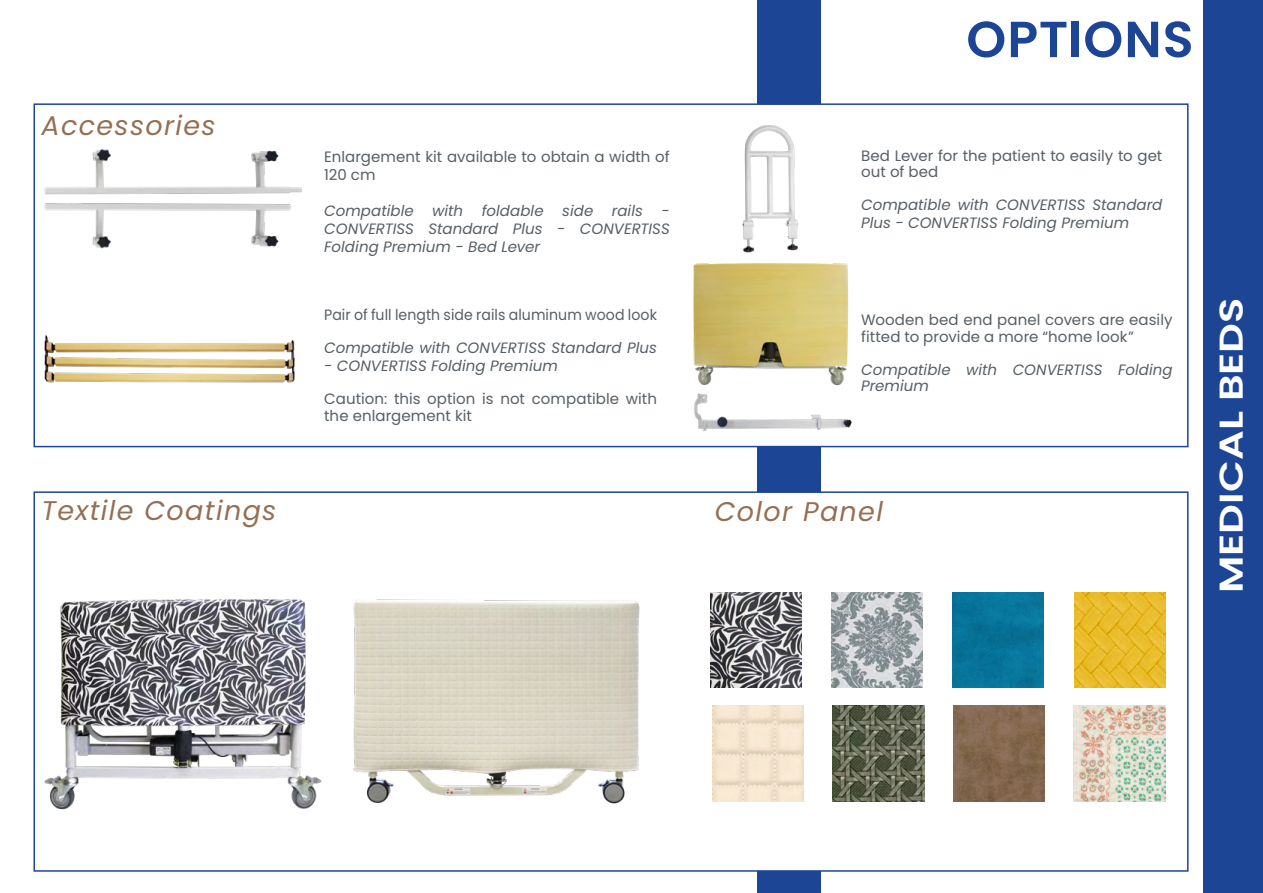
<style>
.page{position:relative;width:1263px;height:893px;background:#fff}
.page>*{position:absolute;margin:0;border:0;box-sizing:border-box;transform-origin:0 0}
.t1{font:600 50.7px "Poppins";letter-spacing:.02em;color:#1d4596}
.t2{font:600 33px "Poppins";color:#fff;scale:1.26 1}
.t3{font:italic 27px "Poppins";letter-spacing:.05em;color:#946f54}
.t4{font:italic 15px/18px "Poppins";color:#565f64}
.t5{font:15px/16.5px "Poppins";letter-spacing:.005em;color:#565f64}
.t6{font:15px "Poppins";letter-spacing:.005em;color:#565f64;scale:.94 1}
</style>
<div class="page">
<div style="left:1203px;top:0;width:60px;height:893px;background:#1d4596"></div>
<div style="left:757px;top:0;width:63px;height:893px;background:#1d4596"></div>
<div style="left:34px;top:103px;width:1154px;height:344px;background:#fff;border:2px solid #1d4596"></div>
<div style="left:34px;top:491px;width:1154px;height:381px;background:#fff;border:2px solid #1d4596"></div>
<img style="left:44px;top:149px;width:258px;height:100px">
<img style="left:694px;top:393px;width:158px;height:38px">
<img style="left:44px;top:335px;width:251px;height:48px">
<img style="left:742px;top:125px;width:57px;height:128px">
<img style="left:693px;top:263px;width:156px;height:123px">
<img style="left:44px;top:599px;width:278px;height:211px">
<img style="left:353px;top:599px;width:287px;height:205px">
<img style="left:710px;top:592px;width:91px;height:96px">
<img style="left:831px;top:592px;width:91px;height:96px">
<img style="left:953px;top:592px;width:91px;height:96px">
<img style="left:1074px;top:592px;width:91px;height:96px">
<img style="left:712px;top:705px;width:91px;height:96px">
<img style="left:833px;top:705px;width:91px;height:96px">
<img style="left:953px;top:705px;width:91px;height:96px">
<img style="left:1074px;top:705px;width:91px;height:96px">
<h3 class="t3" style="left:41px;top:110px;width:176px">Accessories</h3>
<p class="t5" style="left:324px;top:148px;width:347px;line-height:18px">Enlargement kit available to obtain a width of<br>120 cm</p>
<p class="t4" style="left:324px;top:202px;width:347px;text-align:justify">Compatible with foldable side rails - CONVERTISS Standard Plus - CONVERTISS Folding Premium - Bed Lever</p>
<p class="t6" style="left:324px;top:306px;width:355px">Pair of full length side rails aluminum wood look</p>
<p class="t4" style="left:324px;top:339px;width:334px">Compatible with CONVERTISS Standard Plus</p>
<p class="t4" style="left:324px;top:357px;width:235px">- CONVERTISS Folding Premium</p>
<p class="t5" style="left:324px;top:391px;width:334px">Caution: this option is not compatible with the enlargement kit</p>
<h1 class="t1" style="left:966px;top:10px;width:229px">OPTIONS</h1>
<p class="t5" style="left:861px;top:147px;width:303px">Bed Lever for the patient to easily to get out of bed</p>
<p class="t4" style="left:861px;top:196px;width:303px">Compatible with CONVERTISS Standard<br>Plus - CONVERTISS Folding Premium</p>
<p class="t5" style="left:861px;top:312px;width:313px">Wooden bed end panel covers are easily fitted to provide a more “home look”</p>
<p class="t4" style="left:861px;top:361px;width:313px;line-height:16.5px">Compatible with CONVERTISS Folding<br>Premium</p>
<h3 class="t3" style="left:41px;top:495px;width:236px">Textile Coatings</h3>
<h3 class="t3" style="left:715px;top:496px;width:170px">Color Panel</h3>
<h2 class="t2" style="left:1212px;top:593px;width:236px;rotate:-90deg">MEDICAL BEDS</h2>
</div>
